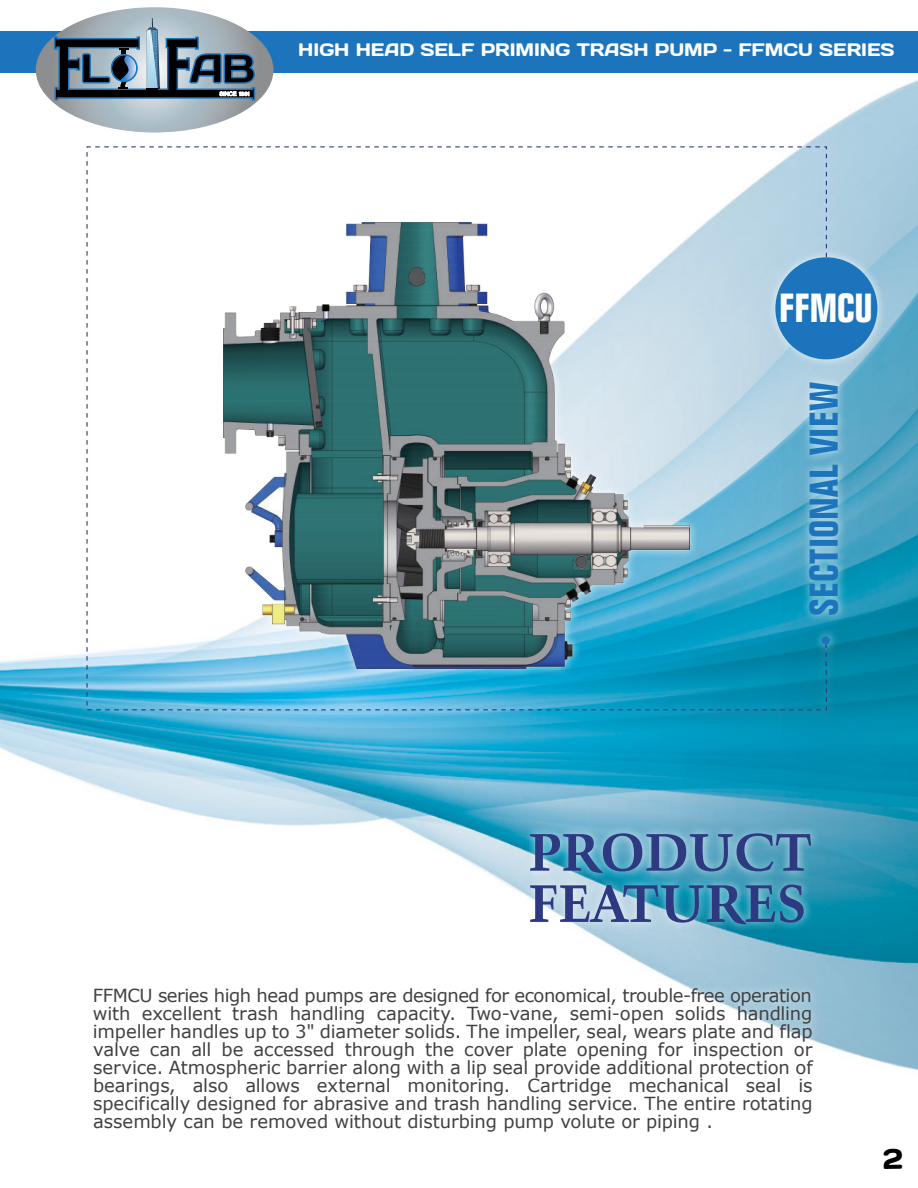
<style>
.page{position:relative;width:918px;height:1188px;background:#fff}
.page>*{position:absolute;margin:0;border:0;box-sizing:border-box;transform-origin:0 0}
.t1{font:700 52.65px/51.3px "Kuenstler 480 BT";color:#2d3a81}
.t2{font:700 condensed 39.9px "Folio BT";letter-spacing:-.02em;color:#fff;scale:1.04 1}
.t3{font:700 condensed 39.3px "Folio BT";color:#1c75bc;scale:1.04 1}
.t4{font:18px/18px "Verdana";letter-spacing:-.01em;color:#414042;text-align:justify}
.t5{font:18px "Days";color:#fff}
</style>
<div class="page">
<img style="left:0;top:72px;width:918px;height:700px">
<div style="left:2px;top:31px;width:916px;height:41px;background:#1c75bc"></div>
<hr style="left:0;top:31px;width:2px;height:41px;background:#1c75bc">
<svg style="left:36px;top:7px;width:237px;height:126px"></svg>
<div style="left:56px;top:137px;width:862px;height:1051px;background:#fff;opacity:.75"></div>
<svg style="left:86px;top:146px;width:742px;height:565px"></svg>
<div style="left:775px;top:257px;width:102px;height:102px;background:#1c75bc;border-radius:50%"></div>
<div style="left:822px;top:636px;width:8px;height:9px;background:#1c75bc;border-radius:50%"></div>
<svg style="left:884px;top:1149px;width:18px;height:20px"></svg>
<p class="t5" style="left:298px;top:38px;width:598px">HIGH HEAD SELF PRIMING TRASH PUMP - FFMCU SERIES</p>
<h2 class="t2" style="left:779px;top:284px;width:92px">FFMCU</h2>
<h3 class="t3" style="left:800px;top:616px;width:226px;rotate:-90deg">SECTIONAL VIEW</h3>
<h1 class="t1" style="left:528px;top:826px;width:285px">PRODUCT<br>FEATURES</h1>
<p class="t4" style="left:93px;top:986px;width:721px">FFMCU series high head pumps are designed for economical, trouble-free operation with excellent trash handling capacity. Two-vane, semi-open solids handling impeller handles up to 3" diameter solids. The impeller, seal, wears plate and flap valve can all be accessed through the cover plate opening for inspection or service. Atmospheric barrier along with a lip seal provide additional protection of bearings, also allows external monitoring. Cartridge mechanical seal is specifically designed for abrasive and trash handling service. The entire rotating assembly can be removed without disturbing pump volute or piping .</p>
</div>
